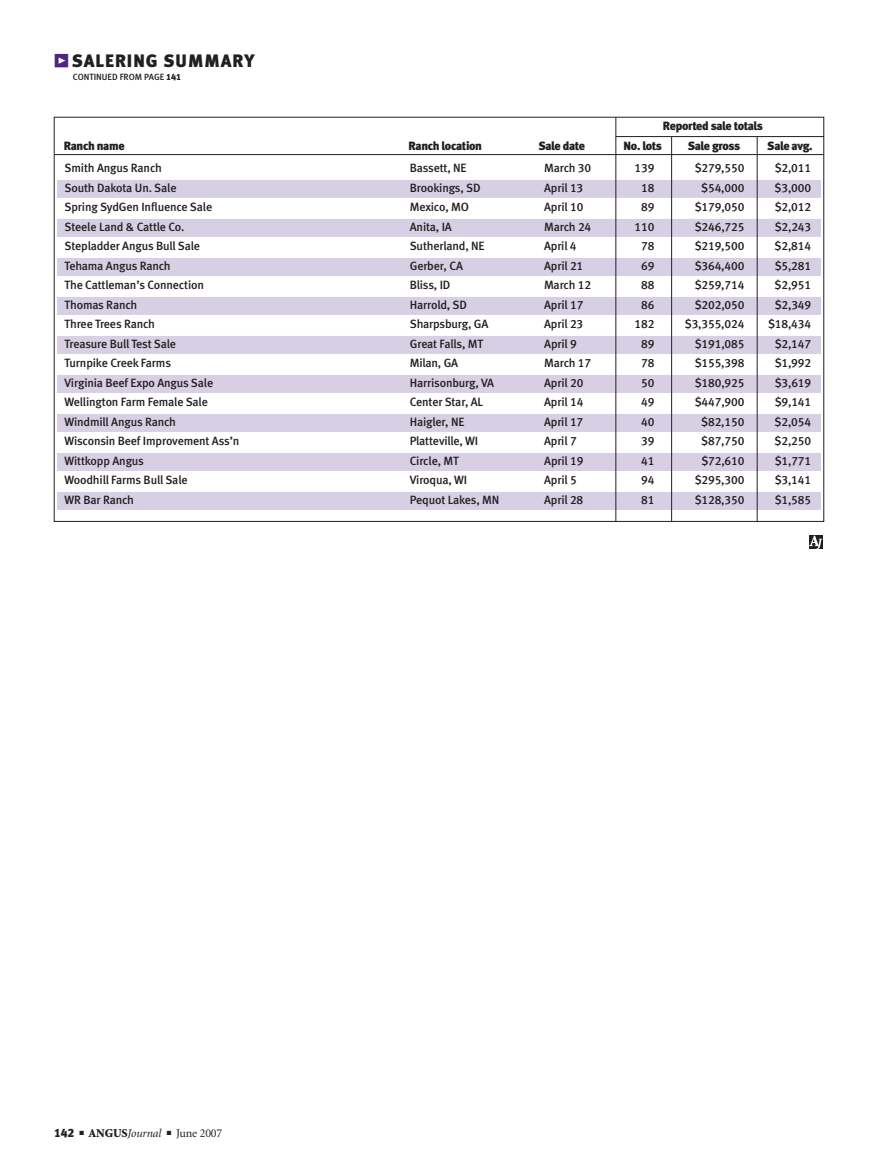
<style>
.page{position:relative;width:878px;height:1168px;background:#fff}
.page>*{position:absolute;margin:0;border:0;box-sizing:border-box;transform-origin:0 0}
.t1{font:18px "Meta Black LF";letter-spacing:.055em;color:#231f20}
.t2{font:12px "Meta Medium LF";letter-spacing:-.01em;color:#231f20}
.t3{font:12px "Meta Black LF";letter-spacing:-.03em;color:#231f20}
.t4{font:12px "Minion";letter-spacing:-.015em;color:#231f20}
.t5{font:9px "Meta Medium LF";color:#231f20}
.s1{font-family:"Meta Black Expert";color:#4e2582}
.s2{font-family:"Meta Black LF"}
.s3{font-weight:900}
.s4{font-style:italic}
</style>
<div class="page">
<svg style="left:53px;top:116px;width:772px;height:433px"></svg>
<p class="t1" style="left:54px;top:54px;width:202px"><span class="s1">z</span> SALERING SUMMARY</p>
<p class="t5" style="left:73px;top:74px;width:110px">CONTINUED FROM PAGE <span class="s2">141</span></p>
<p class="t3" style="left:663px;top:122px;width:101px">Reported sale totals</p>
<p class="t3" style="left:64px;top:141px;width:62px">Ranch name</p>
<p class="t3" style="left:408px;top:141px;width:75px">Ranch location</p>
<p class="t3" style="left:538px;top:141px;width:48px">Sale date</p>
<p class="t3" style="left:623px;top:141px;width:40px">No. lots</p>
<p class="t3" style="left:687px;top:141px;width:54px">Sale gross</p>
<p class="t3" style="left:767px;top:141px;width:47px">Sale avg.</p>
<p class="t2" style="left:64px;top:164px;width:99px">Smith Angus Ranch</p>
<p class="t2" style="left:410px;top:164px;width:58px">Bassett, NE</p>
<p class="t2" style="left:544px;top:164px;width:49px">March 30</p>
<p class="t2" style="left:634px;top:164px;width:21px">139</p>
<p class="t2" style="left:694px;top:164px;width:51px">$279,550</p>
<p class="t2" style="left:774px;top:164px;width:38px">$2,011</p>
<p class="t2" style="left:64px;top:183px;width:113px">South Dakota Un. Sale</p>
<p class="t2" style="left:410px;top:183px;width:72px">Brookings, SD</p>
<p class="t2" style="left:544px;top:183px;width:41px">April 13</p>
<p class="t2" style="left:641px;top:183px;width:15px">18</p>
<p class="t2" style="left:701px;top:183px;width:45px">$54,000</p>
<p class="t2" style="left:774px;top:183px;width:38px">$3,000</p>
<p class="t2" style="left:64px;top:203px;width:149px">Spring SydGen Influence Sale</p>
<p class="t2" style="left:410px;top:203px;width:61px">Mexico, MO</p>
<p class="t2" style="left:544px;top:203px;width:41px">April 10</p>
<p class="t2" style="left:641px;top:203px;width:15px">89</p>
<p class="t2" style="left:694px;top:203px;width:51px">$179,050</p>
<p class="t2" style="left:774px;top:203px;width:38px">$2,012</p>
<p class="t2" style="left:64px;top:222px;width:121px">Steele Land &amp; Cattle Co.</p>
<p class="t2" style="left:410px;top:222px;width:44px">Anita, IA</p>
<p class="t2" style="left:544px;top:222px;width:49px">March 24</p>
<p class="t2" style="left:634px;top:222px;width:21px">110</p>
<p class="t2" style="left:694px;top:222px;width:51px">$246,725</p>
<p class="t2" style="left:774px;top:222px;width:38px">$2,243</p>
<p class="t2" style="left:64px;top:242px;width:137px">Stepladder Angus Bull Sale</p>
<p class="t2" style="left:410px;top:242px;width:76px">Sutherland, NE</p>
<p class="t2" style="left:544px;top:242px;width:34px">April 4</p>
<p class="t2" style="left:641px;top:242px;width:15px">78</p>
<p class="t2" style="left:694px;top:242px;width:51px">$219,500</p>
<p class="t2" style="left:774px;top:242px;width:38px">$2,814</p>
<p class="t2" style="left:64px;top:261px;width:108px">Tehama Angus Ranch</p>
<p class="t2" style="left:410px;top:261px;width:55px">Gerber, CA</p>
<p class="t2" style="left:544px;top:261px;width:41px">April 21</p>
<p class="t2" style="left:641px;top:261px;width:15px">69</p>
<p class="t2" style="left:694px;top:261px;width:51px">$364,400</p>
<p class="t2" style="left:774px;top:261px;width:38px">$5,281</p>
<p class="t2" style="left:64px;top:281px;width:141px">The Cattleman’s Connection</p>
<p class="t2" style="left:409px;top:281px;width:42px">Bliss, ID</p>
<p class="t2" style="left:544px;top:281px;width:49px">March 12</p>
<p class="t2" style="left:641px;top:281px;width:15px">88</p>
<p class="t2" style="left:694px;top:281px;width:51px">$259,714</p>
<p class="t2" style="left:774px;top:281px;width:38px">$2,951</p>
<p class="t2" style="left:64px;top:300px;width:74px">Thomas Ranch</p>
<p class="t2" style="left:410px;top:300px;width:59px">Harrold, SD</p>
<p class="t2" style="left:544px;top:300px;width:41px">April 17</p>
<p class="t2" style="left:641px;top:300px;width:15px">86</p>
<p class="t2" style="left:694px;top:300px;width:51px">$202,050</p>
<p class="t2" style="left:774px;top:300px;width:38px">$2,349</p>
<p class="t2" style="left:64px;top:320px;width:92px">Three Trees Ranch</p>
<p class="t2" style="left:410px;top:320px;width:80px">Sharpsburg, GA</p>
<p class="t2" style="left:544px;top:320px;width:41px">April 23</p>
<p class="t2" style="left:634px;top:320px;width:21px">182</p>
<p class="t2" style="left:685px;top:320px;width:61px">$3,355,024</p>
<p class="t2" style="left:768px;top:320px;width:45px">$18,434</p>
<p class="t2" style="left:64px;top:339px;width:113px">Treasure Bull Test Sale</p>
<p class="t2" style="left:410px;top:339px;width:75px">Great Falls, MT</p>
<p class="t2" style="left:544px;top:339px;width:34px">April 9</p>
<p class="t2" style="left:641px;top:339px;width:15px">89</p>
<p class="t2" style="left:694px;top:339px;width:51px">$191,085</p>
<p class="t2" style="left:774px;top:339px;width:38px">$2,147</p>
<p class="t2" style="left:64px;top:359px;width:108px">Turnpike Creek Farms</p>
<p class="t2" style="left:409px;top:359px;width:50px">Milan, GA</p>
<p class="t2" style="left:544px;top:359px;width:49px">March 17</p>
<p class="t2" style="left:641px;top:359px;width:15px">78</p>
<p class="t2" style="left:694px;top:359px;width:51px">$155,398</p>
<p class="t2" style="left:774px;top:359px;width:38px">$1,992</p>
<p class="t2" style="left:64px;top:378px;width:150px">Virginia Beef Expo Angus Sale</p>
<p class="t2" style="left:410px;top:378px;width:86px">Harrisonburg, VA</p>
<p class="t2" style="left:544px;top:378px;width:41px">April 20</p>
<p class="t2" style="left:641px;top:378px;width:15px">50</p>
<p class="t2" style="left:694px;top:378px;width:51px">$180,925</p>
<p class="t2" style="left:774px;top:378px;width:38px">$3,619</p>
<p class="t2" style="left:64px;top:398px;width:145px">Wellington Farm Female Sale</p>
<p class="t2" style="left:410px;top:398px;width:75px">Center Star, AL</p>
<p class="t2" style="left:544px;top:398px;width:41px">April 14</p>
<p class="t2" style="left:641px;top:398px;width:15px">49</p>
<p class="t2" style="left:694px;top:398px;width:51px">$447,900</p>
<p class="t2" style="left:774px;top:398px;width:38px">$9,141</p>
<p class="t2" style="left:64px;top:417px;width:113px">Windmill Angus Ranch</p>
<p class="t2" style="left:410px;top:417px;width:56px">Haigler, NE</p>
<p class="t2" style="left:544px;top:417px;width:41px">April 17</p>
<p class="t2" style="left:641px;top:417px;width:15px">40</p>
<p class="t2" style="left:701px;top:417px;width:45px">$82,150</p>
<p class="t2" style="left:774px;top:417px;width:38px">$2,054</p>
<p class="t2" style="left:64px;top:437px;width:176px">Wisconsin Beef Improvement Ass’n</p>
<p class="t2" style="left:410px;top:437px;width:70px">Platteville, WI</p>
<p class="t2" style="left:544px;top:437px;width:34px">April 7</p>
<p class="t2" style="left:641px;top:437px;width:15px">39</p>
<p class="t2" style="left:701px;top:437px;width:45px">$87,750</p>
<p class="t2" style="left:774px;top:437px;width:38px">$2,250</p>
<p class="t2" style="left:64px;top:456px;width:81px">Wittkopp Angus</p>
<p class="t2" style="left:410px;top:456px;width:50px">Circle, MT</p>
<p class="t2" style="left:544px;top:456px;width:41px">April 19</p>
<p class="t2" style="left:641px;top:456px;width:15px">41</p>
<p class="t2" style="left:701px;top:456px;width:45px">$72,610</p>
<p class="t2" style="left:774px;top:456px;width:38px">$1,771</p>
<p class="t2" style="left:64px;top:476px;width:125px">Woodhill Farms Bull Sale</p>
<p class="t2" style="left:410px;top:476px;width:59px">Viroqua, WI</p>
<p class="t2" style="left:544px;top:476px;width:34px">April 5</p>
<p class="t2" style="left:641px;top:476px;width:15px">94</p>
<p class="t2" style="left:694px;top:476px;width:51px">$295,300</p>
<p class="t2" style="left:774px;top:476px;width:38px">$3,141</p>
<p class="t2" style="left:64px;top:495px;width:71px">WR Bar Ranch</p>
<p class="t2" style="left:410px;top:495px;width:91px">Pequot Lakes, MN</p>
<p class="t2" style="left:544px;top:495px;width:41px">April 28</p>
<p class="t2" style="left:641px;top:495px;width:15px">81</p>
<p class="t2" style="left:694px;top:495px;width:51px">$128,350</p>
<p class="t2" style="left:774px;top:495px;width:38px">$1,585</p>
<p class="t4" style="left:54px;top:1129px;width:170px"><span class="s2">142</span> ■ <span class="s3">ANGUS</span><span class="s4">Journal</span> ■ June 2007</p>
</div>
